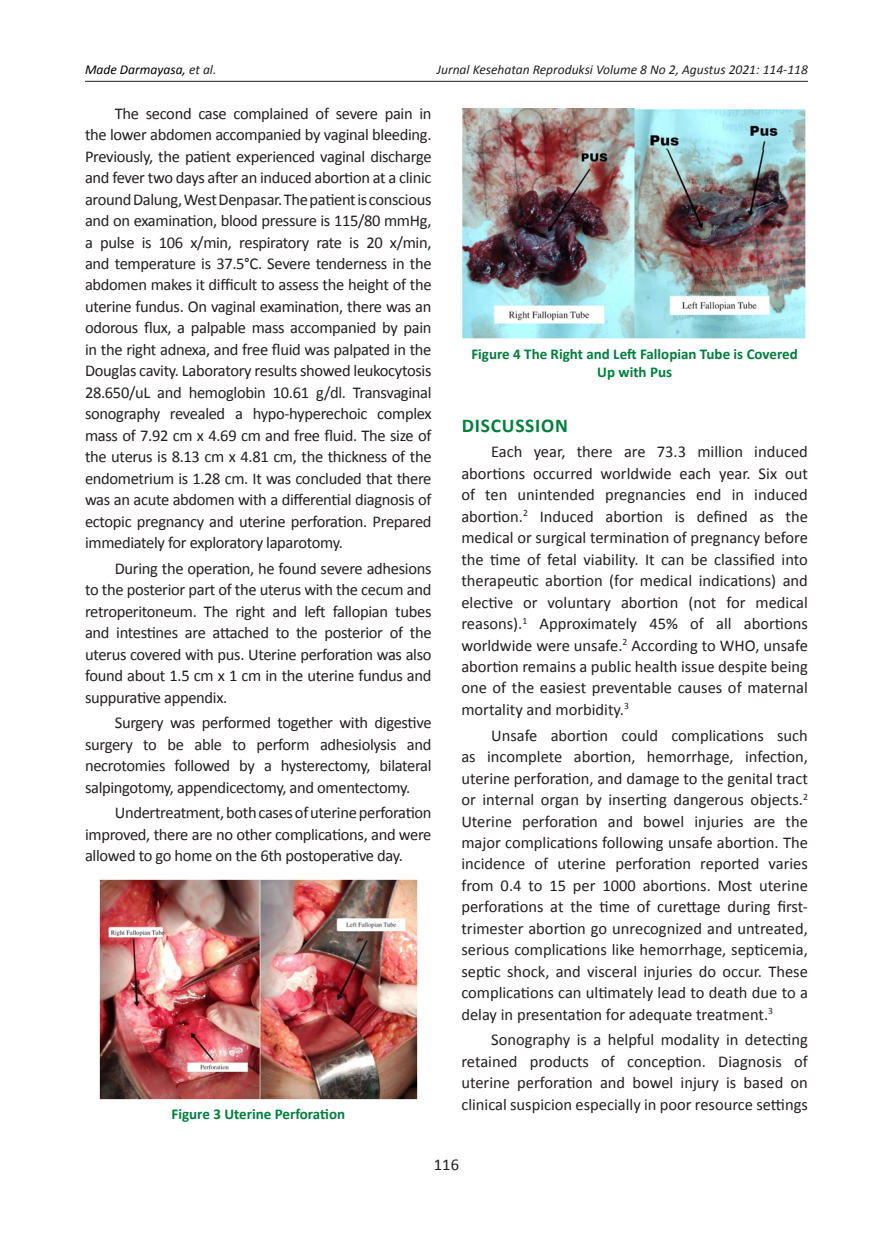
<style>
.page{position:relative;width:893px;height:1234px;background:#fff}
.page>*{position:absolute;margin:0;border:0;box-sizing:border-box;transform-origin:0 0}
.Sub-1{font:700 19.5px "Calibri";letter-spacing:.04em;color:#007e3d}
.Body-2{font:16.5px/21.5px "Calibri";letter-spacing:-.02em;color:#231f20;text-align:justify}
.Tabel_judul{font:700 15px/18px "Calibri";color:#007e3d;text-align:center}
.t1{font:italic 13.5px "Calibri";color:#231f20}
.t2{font:italic 13.5px "Calibri";color:#000}
.s1{color:#231f20}
</style>
<div class="page">
<hr style="left:85px;top:81px;width:723px;height:1px;background:#231f20">
<img style="left:99px;top:879px;width:319px;height:221px">
<img style="left:462px;top:108px;width:344px;height:231px">
<p class="t2" style="left:85px;top:60px;width:133px">Made Darmayasa, <span class="s1">et al.</span></p>
<p class="t1" style="left:437px;top:60px;width:373px">Jurnal Kesehatan Reproduksi Volume 8 No 2, Agustus 2021: 114-118</p>
<p class="Body-2" style="left:85px;top:103px;width:348px;text-indent:30px">The second case complained of severe pain in the lower abdomen accompanied by vaginal bleeding.<br>Previously, the patient experienced vaginal discharge and fever two days after an induced abortion at a clinic around Dalung, West Denpasar. The patient is conscious and on examination, blood pressure is 115/80 mmHg, a pulse is 106 x/min, respiratory rate is 20 x/min, and temperature is 37.5°C. Severe tenderness in the abdomen makes it difficult to assess the height of the uterine fundus. On vaginal examination, there was an odorous flux, a palpable mass accompanied by pain in the right adnexa, and free fluid was palpated in the Douglas cavity. Laboratory results showed leukocytosis 28.650/uL and hemoglobin 10.61 g/dl. Transvaginal sonography revealed a hypo-hyperechoic complex mass of 7.92 cm x 4.69 cm and free fluid. The size of the uterus is 8.13 cm x 4.81 cm, the thickness of the endometrium is 1.28 cm. It was concluded that there was an acute abdomen with a differential diagnosis of ectopic pregnancy and uterine perforation. Prepared immediately for exploratory laparotomy.</p>
<p class="Body-2" style="left:85px;top:557px;width:348px;text-indent:30px">During the operation, he found severe adhesions to the posterior part of the uterus with the cecum and retroperitoneum. The right and left fallopian tubes and intestines are attached to the posterior of the uterus covered with pus. Uterine perforation was also found about 1.5 cm x 1 cm in the uterine fundus and suppurative appendix.</p>
<p class="Body-2" style="left:85px;top:712px;width:348px;text-indent:30px">Surgery was performed together with digestive surgery to be able to perform adhesiolysis and necrotomies followed by a hysterectomy, bilateral salpingotomy, appendicectomy, and omentectomy.</p>
<p class="Body-2" style="left:85px;top:802px;width:348px;text-indent:30px">Undertreatment, both cases of uterine perforation improved, there are no other complications, and were allowed to go home on the 6th postoperative day.</p>
<p class="Tabel_judul" style="left:172px;top:1104px;width:175px">Figure 3 Uterine Perforation</p>
<p class="Tabel_judul" style="left:471px;top:344px;width:328px">Figure 4 The Right and Left Fallopian Tube is Covered<br>Up with Pus</p>
<p class="Sub-1" style="left:462px;top:412px;width:108px">DISCUSSION</p>
<p class="Body-2" style="left:461px;top:441px;width:348px;text-indent:30px">Each year, there are 73.3 million induced abortions occurred worldwide each year. Six out of ten unintended pregnancies end in induced abortion.<sup>2</sup> Induced abortion is defined as the medical or surgical termination of pregnancy before the time of fetal viability. It can be classified into therapeutic abortion (for medical indications) and elective or voluntary abortion (not for medical reasons).<sup>1</sup> Approximately 45% of all abortions worldwide were unsafe.<sup>2</sup> According to WHO, unsafe abortion remains a public health issue despite being one of the easiest preventable causes of maternal mortality and morbidity.<sup>3</sup></p>
<p class="Body-2" style="left:461px;top:724px;width:348px;text-indent:30px">Unsafe abortion could complications such as incomplete abortion, hemorrhage, infection, uterine perforation, and damage to the genital tract or internal organ by inserting dangerous objects.<sup>2<br></sup>Uterine perforation and bowel injuries are the major complications following unsafe abortion. The incidence of uterine perforation reported varies from 0.4 to 15 per 1000 abortions. Most uterine perforations at the time of curettage during first&shy;trimester abortion go unrecognized and untreated, serious complications like hemorrhage, septicemia, septic shock, and visceral injuries do occur. These complications can ultimately lead to death due to a delay in presentation for adequate treatment.<sup>3</sup></p>
<p class="Body-2" style="left:461px;top:1029px;width:348px;text-indent:30px">Sonography is a helpful modality in detecting retained products of conception. Diagnosis of uterine perforation and bowel injury is based on clinical suspicion especially in poor resource settings</p>
<p class="Body-2" style="left:434px;top:1153px;width:27px">116</p>
</div>
